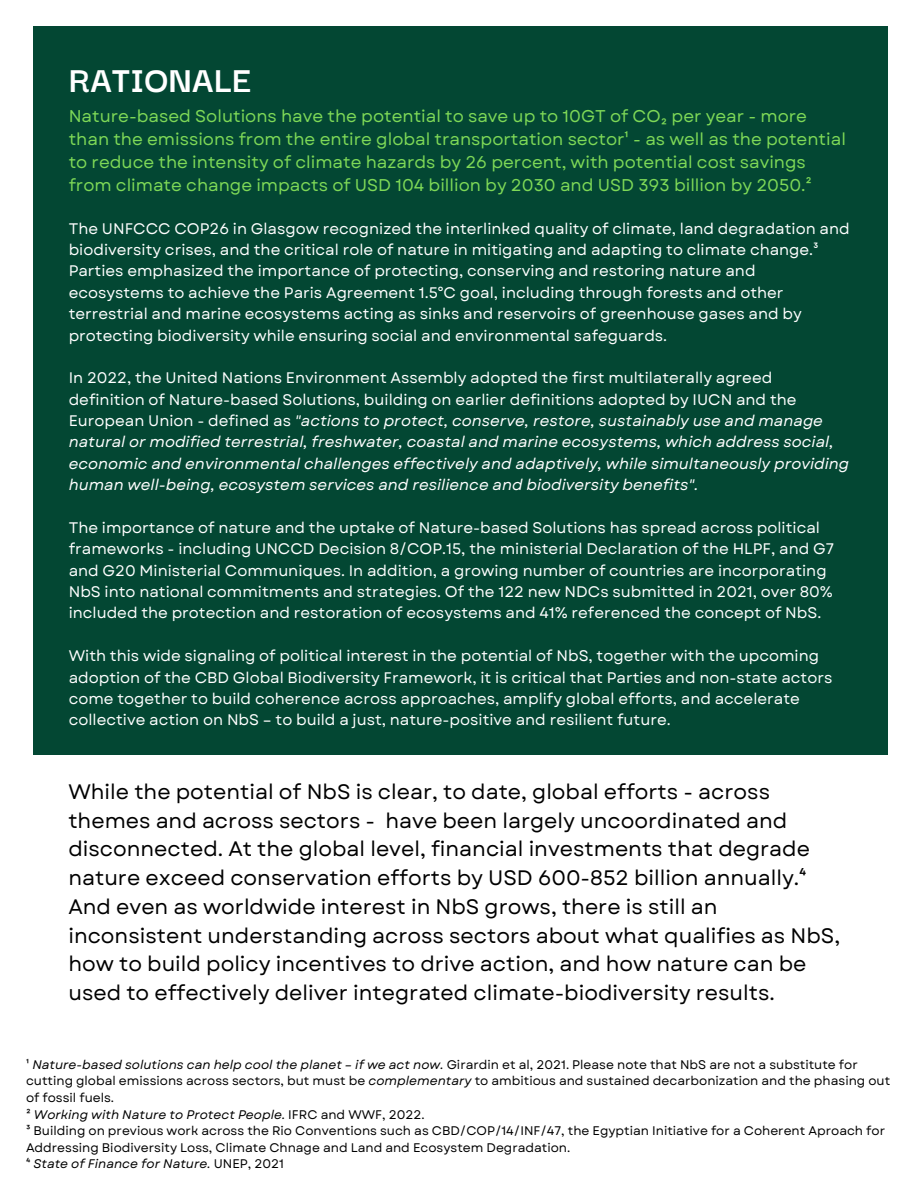
<style>
.page{position:relative;width:918px;height:1188px;background:#fff}
.page>*{position:absolute;margin:0;border:0;box-sizing:border-box;transform-origin:0 0}
.t1{font:700 38.7px "Darker Grotesque";color:#fff}
.t2{font:20.85px/28.8px "Garet";color:#000}
.t3{font:16.95px/23px "Garet";color:#7ed957}
.t4{font:15.3px/21.3px "Garet";color:#fff}
.t5{font:italic 15.3px/21.3px "Garet";color:#fff}
.t6{font:12.45px/16.6px "Garet";color:#000}
.s1{font-style:normal}
.s2{font-style:italic}
</style>
<div class="page">
<div style="left:33px;top:26px;width:855px;height:729px;background:#034733"></div>
<h1 class="t1" style="left:69px;top:51px;width:184px">RATIONALE</h1>
<p class="t3" style="left:69px;top:105px;width:779px">Nature-based Solutions have the potential to save up to 10GT of CO₂ per year - more than the emissions from the entire global transportation sector¹ - as well as the potential to reduce the intensity of climate hazards by 26 percent, with potential cost savings from climate change impacts of USD 104 billion by 2030 and USD 393 billion by 2050.²</p>
<p class="t4" style="left:69px;top:218px;width:782px">The UNFCCC COP26 in Glasgow recognized the interlinked quality of climate, land degradation and biodiversity crises, and the critical role of nature in mitigating and adapting to climate change.³<br>Parties emphasized the importance of protecting, conserving and restoring nature and ecosystems to achieve the Paris Agreement 1.5°C goal, including through forests and other terrestrial and marine ecosystems acting as sinks and reservoirs of greenhouse gases and by protecting biodiversity while ensuring social and environmental safeguards.</p>
<p class="t5" style="left:69px;top:367px;width:782px"><span class="s1">In 2022, the United Nations Environment Assembly adopted the first multilaterally agreed definition of Nature-based Solutions, building on earlier definitions adopted by IUCN and the European Union - defined as</span> "actions to protect, conserve, restore, sustainably use and manage natural or modified terrestrial, freshwater, coastal and marine ecosystems, which address social, economic and environmental challenges effectively and adaptively, while simultaneously providing human well-being, ecosystem services and resilience and biodiversity benefits".</p>
<p class="t4" style="left:69px;top:517px;width:767px">The importance of nature and the uptake of Nature-based Solutions has spread across political frameworks - including UNCCD Decision 8/COP.15, the ministerial Declaration of the HLPF, and G7 and G20 Ministerial Communiques. In addition, a growing number of countries are incorporating NbS into national commitments and strategies. Of the 122 new NDCs submitted in 2021, over 80% included the protection and restoration of ecosystems and 41% referenced the concept of NbS.</p>
<p class="t4" style="left:69px;top:645px;width:765px">With this wide signaling of political interest in the potential of NbS, together with the upcoming adoption of the CBD Global Biodiversity Framework, it is critical that Parties and non-state actors come together to build coherence across approaches, amplify global efforts, and accelerate collective action on NbS – to build a just, nature-positive and resilient future.</p>
<p class="t2" style="left:68px;top:777px;width:773px">While the potential of NbS is clear, to date, global efforts - across themes and across sectors - have been largely uncoordinated and disconnected. At the global level, financial investments that degrade nature exceed conservation efforts by USD 600-852 billion annually.⁴<br>And even as worldwide interest in NbS grows, there is still an inconsistent understanding across sectors about what qualifies as NbS, how to build policy incentives to drive action, and how nature can be used to effectively deliver integrated climate-biodiversity results.</p>
<p class="t6" style="left:26px;top:1056px;width:866px">¹ <span class="s2">Nature-based solutions can help cool the planet – if we act now.</span> Girardin et al, 2021. Please note that NbS are not a substitute for cutting global emissions across sectors, but must be <span class="s2">complementary</span> to ambitious and sustained decarbonization and the phasing out of fossil fuels.<br>² <span class="s2">Working with Nature to Protect People.</span> IFRC and WWF, 2022.<br>³ Building on previous work across the Rio Conventions such as CBD/COP/14/INF/47, the Egyptian Initiative for a Coherent Aproach for Addressing Biodiversity Loss, Climate Chnage and Land and Ecosystem Degradation.<br>⁴ <span class="s2">State of Finance for Nature.</span> UNEP, 2021</p>
</div>
